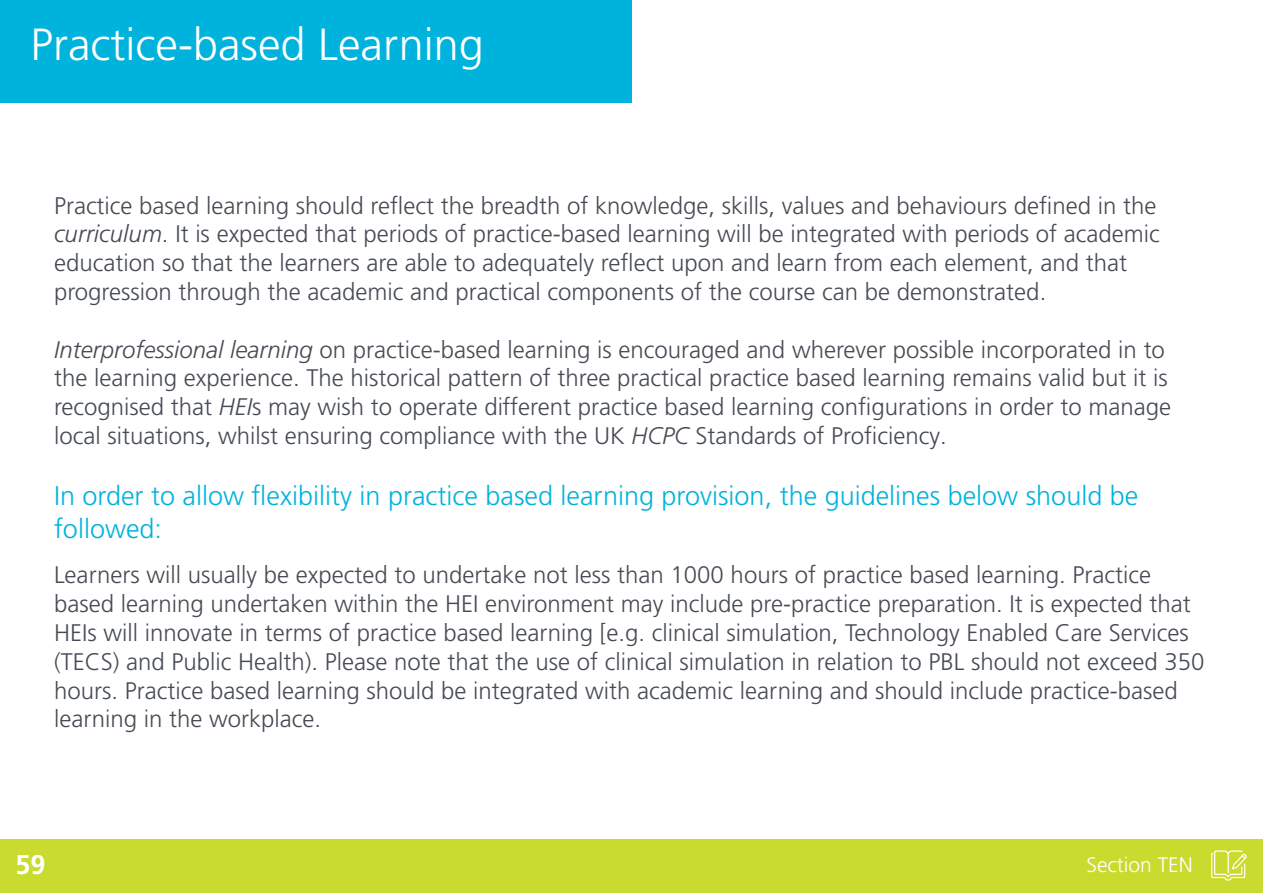
<style>
.page{position:relative;width:1263px;height:893px;background:#fff}
.page>*{position:absolute;margin:0;border:0;box-sizing:border-box;transform-origin:0 0}
.t1{font:300 45px "Frutiger LT Pro";color:#fff}
.t2{font:300 27px/32.4px "Frutiger LT Pro";color:#00b3dc}
.t3{font:700 27px "Frutiger LT Pro";color:#fff}
.t4{font:300 24px/28.8px "Frutiger LT Pro";color:#464b54}
.t5{font:300 21px "Frutiger LT Pro";color:#fff}
.s1{font-style:italic}
</style>
<div class="page">
<div style="left:0;top:839px;width:1263px;height:54px;background:#cadb2f"></div>
<div style="left:0;top:0;width:631px;height:102px;background:#00b3dc"></div>
<svg style="left:1211px;top:850px;width:36px;height:31px"></svg>
<p class="t1" style="left:31px;top:18px;width:455px">Practice-based Learning</p>
<p class="t4" style="left:54px;top:191px;width:1107px">Practice based learning should reflect the breadth of knowledge, skills, values and behaviours defined in the <span class="s1">curriculum</span>. It is expected that periods of practice-based learning will be integrated with periods of academic education so that the learners are able to adequately reflect upon and learn from each element, and that progression through the academic and practical components of the course can be demonstrated.</p>
<p class="t4" style="left:54px;top:335px;width:1119px"><span class="s1">Interprofessional learning</span> on practice-based learning is encouraged and wherever possible incorporated in to the learning experience. The historical pattern of three practical practice based learning remains valid but it is recognised that <span class="s1">HEI</span>s may wish to operate different practice based learning configurations in order to manage local situations, whilst ensuring compliance with the UK <span class="s1">HCPC</span> Standards of Proficiency.</p>
<p class="t2" style="left:54px;top:480px;width:1086px">In order to allow flexibility in practice based learning provision, the guidelines below should be followed:</p>
<p class="t4" style="left:54px;top:561px;width:1152px">Learners will usually be expected to undertake not less than 1000 hours of practice based learning. Practice based learning undertaken within the HEI environment may include pre-practice preparation. It is expected that HEIs will innovate in terms of practice based learning [e.g. clinical simulation, Technology Enabled Care Services (TECS) and Public Health). Please note that the use of clinical simulation in relation to PBL should not exceed 350 hours. Practice based learning should be integrated with academic learning and should include practice-based learning in the workplace.</p>
<p class="t3" style="left:16px;top:848px;width:32px">59</p>
<p class="t5" style="left:1086px;top:852px;width:108px">Section TEN</p>
</div>
